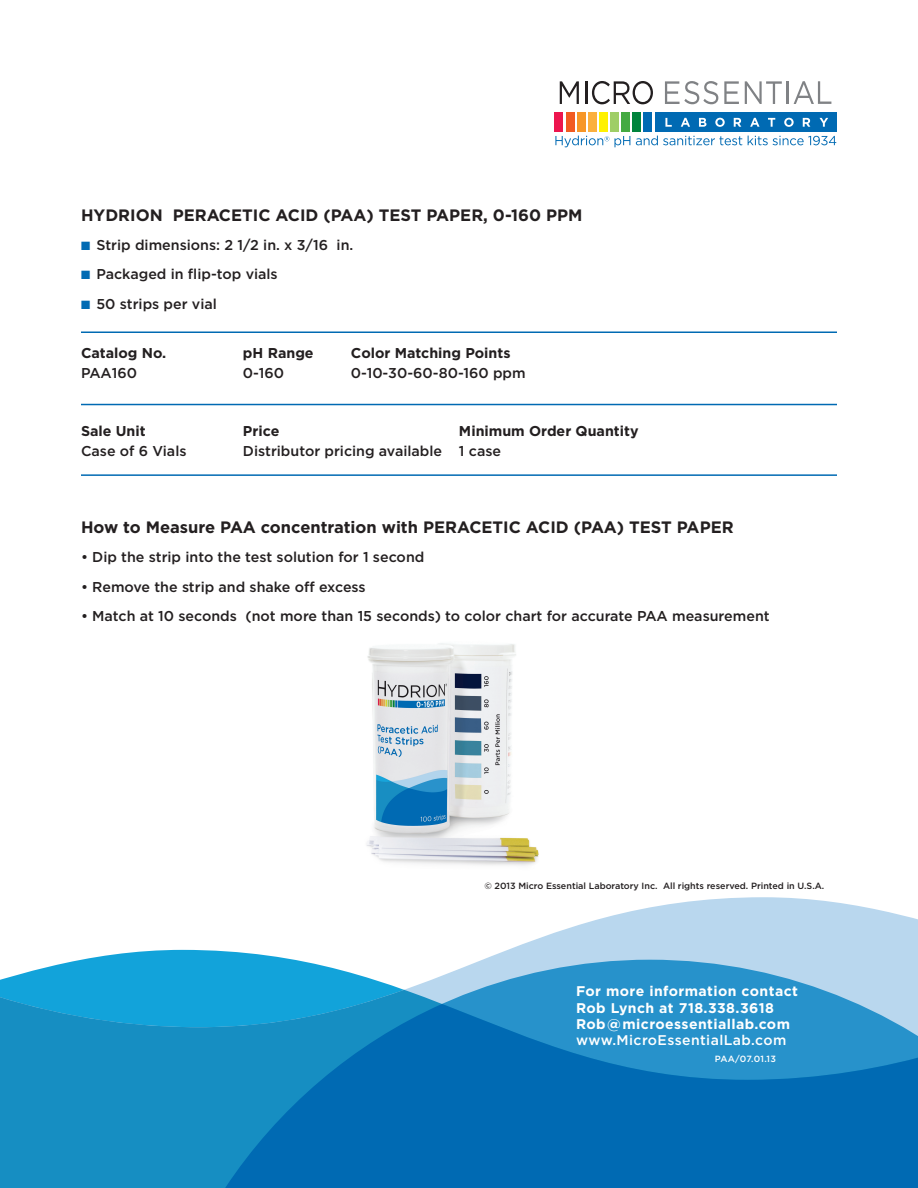
<style>
.page{position:relative;width:918px;height:1188px;background:#fff}
.page>*{position:absolute;margin:0;border:0;box-sizing:border-box;transform-origin:0 0}
.bold_head{font:700 16.5px "Gotham";color:#231f20}
.text_w_space_after{font:700 16.5px "Gotham";color:#231f20}
.text_w_space_after-2{font:500 14.25px "Gotham";color:#231f20}
.text{font:500 14.25px "Gotham";color:#231f20}
.text-2{font:700 14.25px "Gotham";color:#231f20}
.t1{font:700 14.1px/16.4px "Gotham";letter-spacing:.03em;color:#fff}
.t2{font:500 14.1px "Gotham";letter-spacing:.03em;color:#fff}
.bold_head-2{font:500 9px "Gotham";color:#231f20}
.t3{font:500 9px "Gotham";letter-spacing:.015em;color:#fff}
.s1{color:#006ab3}
</style>
<div class="page">
<img style="left:366px;top:643px;width:173px;height:223px">
<hr style="left:81px;top:332px;width:756px;height:1px;background:#006ab3">
<hr style="left:81px;top:474px;width:756px;height:2px;background:#006ab3">
<svg style="left:10px;top:897px;width:908px;height:80px"></svg>
<svg style="left:141px;top:960px;width:777px;height:17px"></svg>
<svg style="left:0;top:977px;width:918px;height:211px;background:#279acd"></svg>
<svg style="left:141px;top:1004px;width:777px;height:184px;background:#0c7abb"></svg>
<hr style="left:81px;top:404px;width:756px;height:1px;background:#006ab3">
<div style="left:655px;top:113px;width:182px;height:19px;background:#006ab3"></div>
<div style="left:555px;top:113px;width:8px;height:19px;background:#ed154e"></div>
<div style="left:566px;top:113px;width:8px;height:19px;background:#f25b21"></div>
<div style="left:577px;top:113px;width:8px;height:19px;background:#f79727"></div>
<div style="left:588px;top:113px;width:8px;height:19px;background:#fbb03f"></div>
<div style="left:599px;top:113px;width:8px;height:19px;background:#fff101"></div>
<div style="left:610px;top:113px;width:9px;height:19px;background:#9fce66"></div>
<div style="left:622px;top:113px;width:8px;height:19px;background:#44aa42"></div>
<div style="left:633px;top:113px;width:8px;height:19px;background:#00843d"></div>
<div style="left:644px;top:113px;width:8px;height:19px;background:#006ab3"></div>
<svg style="left:665px;top:118px;width:7px;height:9px"></svg>
<svg style="left:681px;top:118px;width:9px;height:9px"></svg>
<svg style="left:699px;top:118px;width:7px;height:9px"></svg>
<svg style="left:715px;top:118px;width:10px;height:9px"></svg>
<svg style="left:734px;top:118px;width:7px;height:9px"></svg>
<svg style="left:750px;top:118px;width:10px;height:9px"></svg>
<svg style="left:768px;top:118px;width:7px;height:9px"></svg>
<svg style="left:784px;top:118px;width:10px;height:9px"></svg>
<svg style="left:803px;top:118px;width:7px;height:9px"></svg>
<svg style="left:820px;top:118px;width:8px;height:9px"></svg>
<svg style="left:560px;top:81px;width:19px;height:23px"></svg>
<hr style="left:585px;top:81px;width:2px;height:23px;background:#231f20">
<svg style="left:592px;top:81px;width:61px;height:23px"></svg>
<svg style="left:724px;top:81px;width:15px;height:23px"></svg>
<svg style="left:665px;top:81px;width:53px;height:23px"></svg>
<svg style="left:745px;top:81px;width:37px;height:23px"></svg>
<hr style="left:786px;top:81px;width:3px;height:23px;background:#808285">
<svg style="left:794px;top:81px;width:37px;height:23px"></svg>
<svg style="left:555px;top:136px;width:75px;height:11px"></svg>
<svg style="left:636px;top:136px;width:106px;height:9px"></svg>
<svg style="left:748px;top:136px;width:88px;height:9px"></svg>
<p class="text_w_space_after" style="left:81px;top:205px;width:503px">HYDRION PERACETIC ACID (PAA) TEST PAPER, 0-160 PPM</p>
<p class="text_w_space_after-2" style="left:81px;top:237px;width:274px"><span class="s1">■</span> Strip dimensions: 2 1/2 in. x 3/16 in.</p>
<p class="text_w_space_after-2" style="left:81px;top:266px;width:198px"><span class="s1">■</span> Packaged in flip-top vials</p>
<p class="text_w_space_after-2" style="left:81px;top:295px;width:137px"><span class="s1">■</span> 50 strips per vial</p>
<p class="text-2" style="left:81px;top:345px;width:87px">Catalog No.</p>
<p class="text-2" style="left:243px;top:345px;width:72px">pH Range</p>
<p class="text-2" style="left:351px;top:345px;width:161px">Color Matching Points</p>
<p class="text" style="left:81px;top:364px;width:58px">PAA160</p>
<p class="text" style="left:243px;top:364px;width:43px">0-160</p>
<p class="text" style="left:351px;top:364px;width:176px">0-10-30-60-80-160 ppm</p>
<p class="text-2" style="left:81px;top:423px;width:66px">Sale Unit</p>
<p class="text-2" style="left:243px;top:423px;width:38px">Price</p>
<p class="text-2" style="left:459px;top:423px;width:181px">Minimum Order Quantity</p>
<p class="text" style="left:81px;top:442px;width:107px">Case of 6 Vials</p>
<p class="text" style="left:243px;top:442px;width:260px">Distributor pricing available 1 case</p>
<p class="bold_head" style="left:81px;top:518px;width:654px">How to Measure PAA concentration with PERACETIC ACID (PAA) TEST PAPER</p>
<p class="text_w_space_after-2" style="left:81px;top:549px;width:345px">• Dip the strip into the test solution for 1 second</p>
<p class="text_w_space_after-2" style="left:81px;top:578px;width:286px">• Remove the strip and shake off excess</p>
<p class="text_w_space_after-2" style="left:81px;top:608px;width:690px">• Match at 10 seconds (not more than 15 seconds) to color chart for accurate PAA measurement</p>
<p class="bold_head-2" style="left:484px;top:881px;width:341px">© 2013 Micro Essential Laboratory Inc. All rights reserved. Printed in U.S.A.</p>
<p class="t1" style="left:576px;top:983px;width:223px">For more information contact<br>Rob Lynch at 718.338.3618</p>
<p class="t1" style="left:576px;top:1016px;width:215px">Rob@microessentiallab.com</p>
<p class="t2" style="left:576px;top:1032px;width:212px">www.MicroEssentialLab.com</p>
<p class="t3" style="left:715px;top:1053px;width:63px">PAA/07.01.13</p>
</div>
